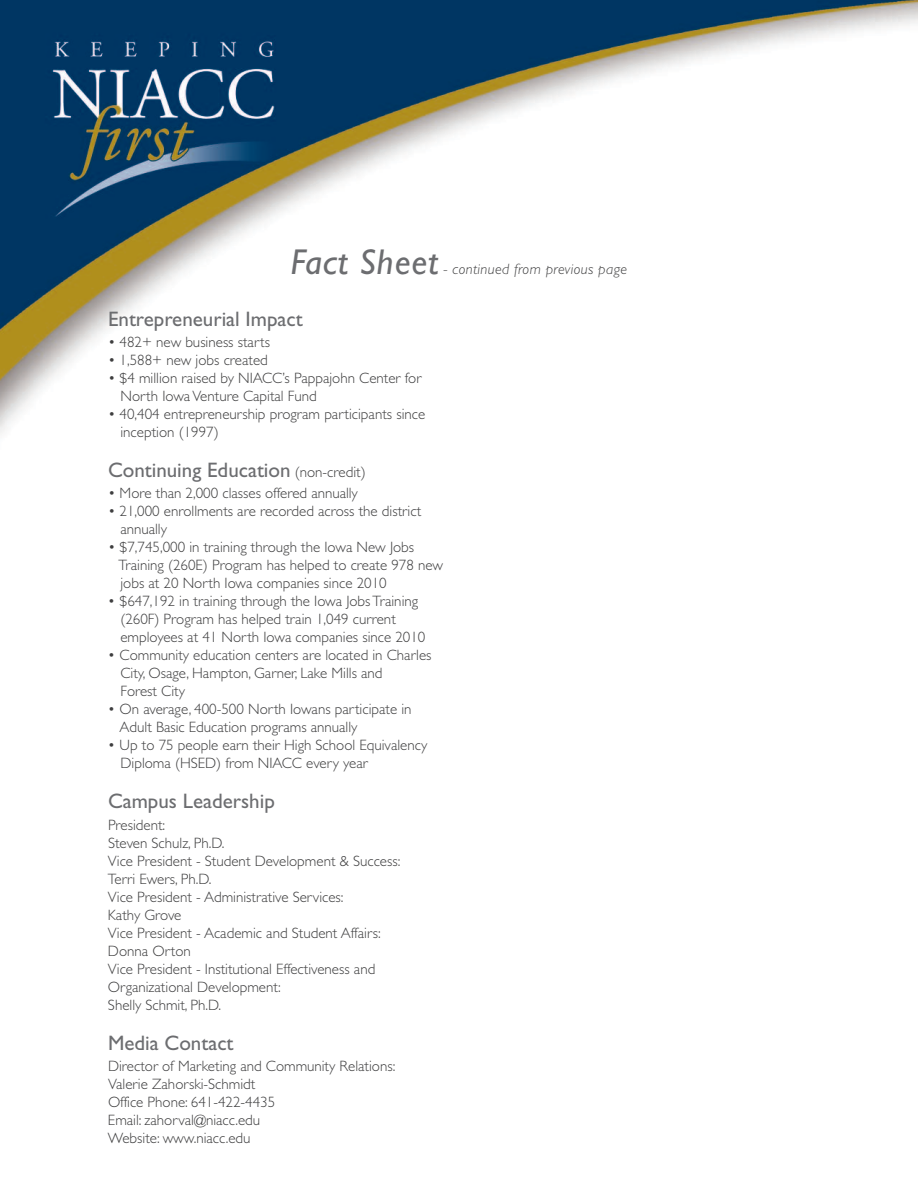
<style>
.page{position:relative;width:918px;height:1188px;background:#fff}
.page>*{position:absolute;margin:0;border:0;box-sizing:border-box;transform-origin:0 0}
.t1{font:italic 36px "Gill Sans";letter-spacing:.025em;color:#6c6d70}
.t2{font:21px "Gill Sans";color:#6c6d70}
.t3{font:300 15px/18px "Gill Sans";color:#3e3e3f}
.t4{font:italic 300 15px "Gill Sans";letter-spacing:.025em;color:#3e3e3f}
.s1{font-weight:300;font-size:15px;color:#3e3e3f}
</style>
<div class="page">
<img style="left:0;top:0;width:918px;height:434px">
<h1 class="t1" style="left:291px;top:249px;width:149px">Fact Sheet</h1>
<p class="t4" style="left:444px;top:264px;width:185px">- continued from previous page</p>
<h2 class="t2" style="left:108px;top:311px;width:196px">Entrepreneurial Impact</h2>
<p class="t3" style="left:108px;top:335px;width:164px">• 482+ new business starts</p>
<p class="t3" style="left:108px;top:353px;width:161px">• 1,588+ new jobs created</p>
<p class="t3" style="left:120px;top:371px;width:302px;text-indent:-12px">• $4 million raised by NIACC’s Pappajohn Center for<br>North IowaVenture Capital Fund</p>
<p class="t3" style="left:120px;top:407px;width:306px;text-indent:-12px">• 40,404 entrepreneurship program participants since inception (1997)</p>
<h2 class="t2" style="left:108px;top:462px;width:259px">Continuing Education <span class="s1">(non-credit)</span></h2>
<p class="t3" style="left:108px;top:486px;width:251px">• More than 2,000 classes offered annually</p>
<p class="t3" style="left:120px;top:504px;width:302px;text-indent:-12px">• 21,000 enrollments are recorded across the district annually</p>
<p class="t3" style="left:118px;top:540px;width:326px;text-indent:-10px">• $7,745,000 in training through the Iowa New Jobs<br>Training (260E) Program has helped to create 978 new jobs at 20 North Iowa companies since 2010</p>
<p class="t3" style="left:120px;top:594px;width:307px;text-indent:-12px">• $647,192 in training through the Iowa JobsTraining (260F) Program has helped train 1,049 current employees at 41 North Iowa companies since 2010</p>
<p class="t3" style="left:120px;top:648px;width:313px;text-indent:-12px">• Community education centers are located in Charles<br>City, Osage, Hampton, Garner, Lake Mills and<br>Forest City</p>
<p class="t3" style="left:120px;top:702px;width:294px;text-indent:-12px">• On average, 400-500 North Iowans participate in<br>Adult Basic Education programs annually</p>
<p class="t3" style="left:120px;top:738px;width:308px;text-indent:-12px">• Up to 75 people earn their High School Equivalency<br>Diploma (HSED) from NIACC every year</p>
<h2 class="t2" style="left:108px;top:793px;width:168px">Campus Leadership</h2>
<p class="t3" style="left:108px;top:817px;width:294px">President:<br>Steven Schulz, Ph.D.<br>Vice President - Student Development &amp; Success:<br>Terri Ewers, Ph.D.<br>Vice President - Administrative Services:<br>Kathy Grove<br>Vice President - Academic and Student Affairs:<br>Donna Orton<br>Vice President - Institutional Effectiveness and<br>Organizational Development:<br>Shelly Schmit, Ph.D.</p>
<h2 class="t2" style="left:108px;top:1035px;width:127px">Media Contact</h2>
<p class="t3" style="left:108px;top:1058px;width:289px">Director of Marketing and Community Relations:<br>Valerie Zahorski-Schmidt<br>Office Phone: 641-422-4435<br>Email: zahorval@niacc.edu<br>Website: www.niacc.edu</p>
</div>
